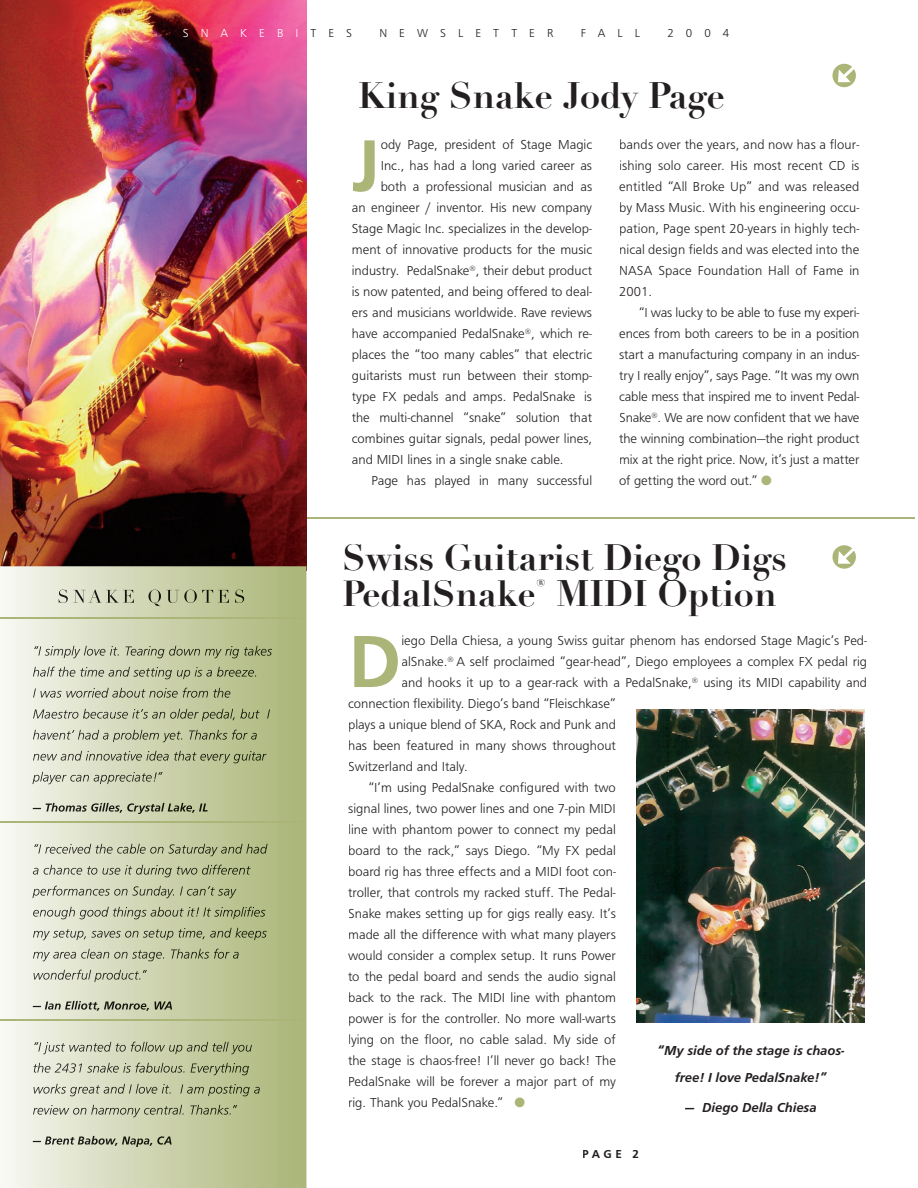
<style>
.page{position:relative;width:918px;height:1188px;background:#fff}
.page>*{position:absolute;margin:0;border:0;box-sizing:border-box;transform-origin:0 0}
.t1{font:76.5px "Frugal Sans Bold DTC";color:#aab577}
.t2{font:700 36px/36px "Didot";color:#231f20}
.t3{font:13.5px/21px "Frugal Sans Light DTC";color:#231f20;text-align:justify}
.t4{font:13.5px/27px "Frugal Sans Bold Italic DTC";color:#231f20;text-align:center}
.t5{font:12px "Frugal Sans Light DTC";letter-spacing:1em;color:#231f20}
.t6{font:12px "Frugal Sans Light DTC";letter-spacing:1em;color:#fff}
.t7{font:12px "Frugal Sans Bold DTC";color:#231f20}
.s1{color:#231f20}
.s2{color:#aab577}
</style>
<div class="page">
<hr style="left:304px;top:518px;width:611px;height:1px;background:#aab577">
<img style="left:0;top:0;width:306px;height:566px">
<svg style="left:832px;top:64px;width:24px;height:23px"></svg>
<svg style="left:838px;top:66px;width:18px;height:16px"></svg>
<hr style="left:344px;top:580px;width:190px;height:1px;background:#231f20">
<svg style="left:537px;top:579px;width:7px;height:2px"></svg>
<hr style="left:546px;top:581px;width:42px;height:1px;background:#231f20">
<hr style="left:591px;top:581px;width:56px;height:1px;background:#231f20">
<hr style="left:648px;top:580px;width:128px;height:1px;background:#231f20">
<img style="left:636px;top:710px;width:228px;height:312px">
<svg style="left:0;top:566px;width:306px;height:622px;background:#ced4b1"></svg>
<img style="left:34px;top:646px;width:238px;height:12px">
<img style="left:33px;top:667px;width:229px;height:12px">
<img style="left:33px;top:688px;width:198px;height:10px">
<img style="left:33px;top:709px;width:237px;height:12px">
<img style="left:33px;top:730px;width:225px;height:12px">
<img style="left:33px;top:751px;width:233px;height:12px">
<img style="left:32px;top:772px;width:131px;height:12px">
<img style="left:33px;top:803px;width:175px;height:11px">
<img style="left:34px;top:844px;width:234px;height:12px">
<img style="left:33px;top:865px;width:218px;height:12px">
<img style="left:32px;top:886px;width:204px;height:12px">
<img style="left:33px;top:907px;width:232px;height:12px">
<img style="left:33px;top:928px;width:234px;height:12px">
<img style="left:33px;top:949px;width:206px;height:12px">
<img style="left:34px;top:970px;width:113px;height:12px">
<img style="left:33px;top:1001px;width:139px;height:10px">
<img style="left:34px;top:1042px;width:218px;height:12px">
<img style="left:33px;top:1063px;width:216px;height:12px">
<img style="left:34px;top:1084px;width:227px;height:12px">
<img style="left:33px;top:1105px;width:204px;height:12px">
<img style="left:33px;top:1136px;width:139px;height:11px">
<hr style="left:0;top:821px;width:306px;height:1px;background:#aab577">
<hr style="left:0;top:1019px;width:306px;height:2px;background:#aab577">
<hr style="left:0;top:617px;width:306px;height:1px;background:#aab577">
<img style="left:59px;top:590px;width:185px;height:16px">
<div style="left:832px;top:545px;width:24px;height:24px;background:#aab577;border-radius:50%"></div>
<svg style="left:838px;top:547px;width:18px;height:17px"></svg>
<p class="t6" style="left:183px;top:26px;width:171px">SNAKEBI<span class="s1">TES</span></p>
<p class="t5" style="left:379px;top:26px;width:176px">NEWSLETTER</p>
<p class="t5" style="left:581px;top:26px;width:61px">FALL</p>
<p class="t5" style="left:667px;top:26px;width:63px">2004</p>
<h2 class="t2" style="left:358px;top:78px;width:368px">King Snake Jody Page</h2>
<h1 class="t1" style="left:352px;top:122px;width:30px">J</h1>
<p class="t3" style="left:381px;top:134px;width:213px">ody Page, president of Stage Magic</p>
<p class="t3" style="left:381px;top:155px;width:213px">Inc., has had a long varied career as</p>
<p class="t3" style="left:381px;top:176px;width:213px">both a professional musician and as</p>
<p class="t3" style="left:352px;top:197px;width:242px">an engineer / inventor. His new company</p>
<p class="t3" style="left:352px;top:218px;width:242px">Stage Magic Inc. specializes in the develop-</p>
<p class="t3" style="left:352px;top:239px;width:242px">ment of innovative products for the music</p>
<p class="t3" style="left:352px;top:260px;width:242px">industry. PedalSnake<sup>®</sup>, their debut product</p>
<p class="t3" style="left:352px;top:281px;width:242px">is now patented, and being offered to deal-</p>
<p class="t3" style="left:352px;top:302px;width:242px">ers and musicians worldwide. Rave reviews</p>
<p class="t3" style="left:352px;top:323px;width:242px">have accompanied PedalSnake<sup>®</sup>, which re-</p>
<p class="t3" style="left:352px;top:344px;width:242px">places the “too many cables” that electric</p>
<p class="t3" style="left:352px;top:365px;width:242px">guitarists must run between their stomp-</p>
<p class="t3" style="left:352px;top:386px;width:242px">type FX pedals and amps. PedalSnake is</p>
<p class="t3" style="left:352px;top:407px;width:242px">the multi-channel “snake” solution that</p>
<p class="t3" style="left:352px;top:428px;width:242px">combines guitar signals, pedal power lines,</p>
<p class="t3" style="left:352px;top:449px;width:213px">and MIDI lines in a single snake cable.</p>
<p class="t3" style="left:371px;top:470px;width:222px">Page has played in many successful</p>
<p class="t3" style="left:619px;top:134px;width:242px">bands over the years, and now has a flour&shy;ishing solo career. His most recent CD is entitled “All Broke Up” and was released by Mass Music. With his engineering occu&shy;pation, Page spent 20-years in highly tech&shy;nical design fields and was elected into the NASA Space Foundation Hall of Fame in 2001.</p>
<p class="t3" style="left:619px;top:302px;width:242px;text-indent:19px">“I was lucky to be able to fuse my experi&shy;ences from both careers to be in a position start a manufacturing company in an indus&shy;try I really enjoy”, says Page. “It was my own cable mess that inspired me to invent Pedal-Snake<sup>®</sup>. We are now confident that we have the winning combination—the right product mix at the right price. Now, it’s just a matter of getting the word out.” <span class="s2">●</span></p>
<h2 class="t2" style="left:342px;top:540px;width:446px">Swiss Guitarist Diego Digs<br>PedalSnake<sup>®</sup> MIDI Option</h2>
<h1 class="t1" style="left:348px;top:617px;width:55px">D</h1>
<p class="t3" style="left:402px;top:630px;width:467px">iego Della Chiesa, a young Swiss guitar phenom has endorsed Stage Magic’s Ped-</p>
<p class="t3" style="left:402px;top:651px;width:467px">alSnake.<sup>®</sup> A self proclaimed “gear-head”, Diego employees a complex FX pedal rig</p>
<p class="t3" style="left:402px;top:672px;width:467px">and hooks it up to a gear-rack with a PedalSnake,<sup>®</sup> using its MIDI capability and</p>
<p class="t3" style="left:348px;top:693px;width:269px">connection flexibility. Diego’s band “Fleischkase”</p>
<p class="t3" style="left:348px;top:714px;width:269px">plays a unique blend of SKA, Rock and Punk and</p>
<p class="t3" style="left:348px;top:735px;width:269px">has been featured in many shows throughout</p>
<p class="t3" style="left:348px;top:756px;width:121px">Switzerland and Italy.</p>
<p class="t3" style="left:368px;top:777px;width:249px">“I’m using PedalSnake configured with two</p>
<p class="t3" style="left:348px;top:798px;width:269px">signal lines, two power lines and one 7-pin MIDI</p>
<p class="t3" style="left:348px;top:819px;width:269px">line with phantom power to connect my pedal</p>
<p class="t3" style="left:348px;top:840px;width:269px">board to the rack,” says Diego. “My FX pedal</p>
<p class="t3" style="left:348px;top:861px;width:269px">board rig has three effects and a MIDI foot con-</p>
<p class="t3" style="left:348px;top:882px;width:269px">troller, that controls my racked stuff. The Pedal-</p>
<p class="t3" style="left:348px;top:903px;width:269px">Snake makes setting up for gigs really easy. It’s</p>
<p class="t3" style="left:348px;top:924px;width:269px">made all the difference with what many players</p>
<p class="t3" style="left:348px;top:945px;width:269px">would consider a complex setup. It runs Power</p>
<p class="t3" style="left:348px;top:966px;width:269px">to the pedal board and sends the audio signal</p>
<p class="t3" style="left:348px;top:987px;width:269px">back to the rack. The MIDI line with phantom</p>
<p class="t3" style="left:348px;top:1008px;width:269px">power is for the controller. No more wall-warts</p>
<p class="t3" style="left:348px;top:1029px;width:269px">lying on the floor, no cable salad. My side of</p>
<p class="t3" style="left:348px;top:1050px;width:269px">the stage is chaos-free! I’ll never go back! The</p>
<p class="t3" style="left:348px;top:1071px;width:269px">PedalSnake will be forever a major part of my</p>
<p class="t3" style="left:348px;top:1092px;width:179px">rig. Thank you PedalSnake.” <span class="s2">●</span></p>
<p class="t4" style="left:657px;top:1037px;width:189px">“My side of the stage is chaos&shy;free! I love PedalSnake!”</p>
<p class="t4" style="left:685px;top:1094px;width:133px">— Diego Della Chiesa</p>
<p class="t7" style="left:582px;top:1148px;width:58px">PAGE 2</p>
</div>
